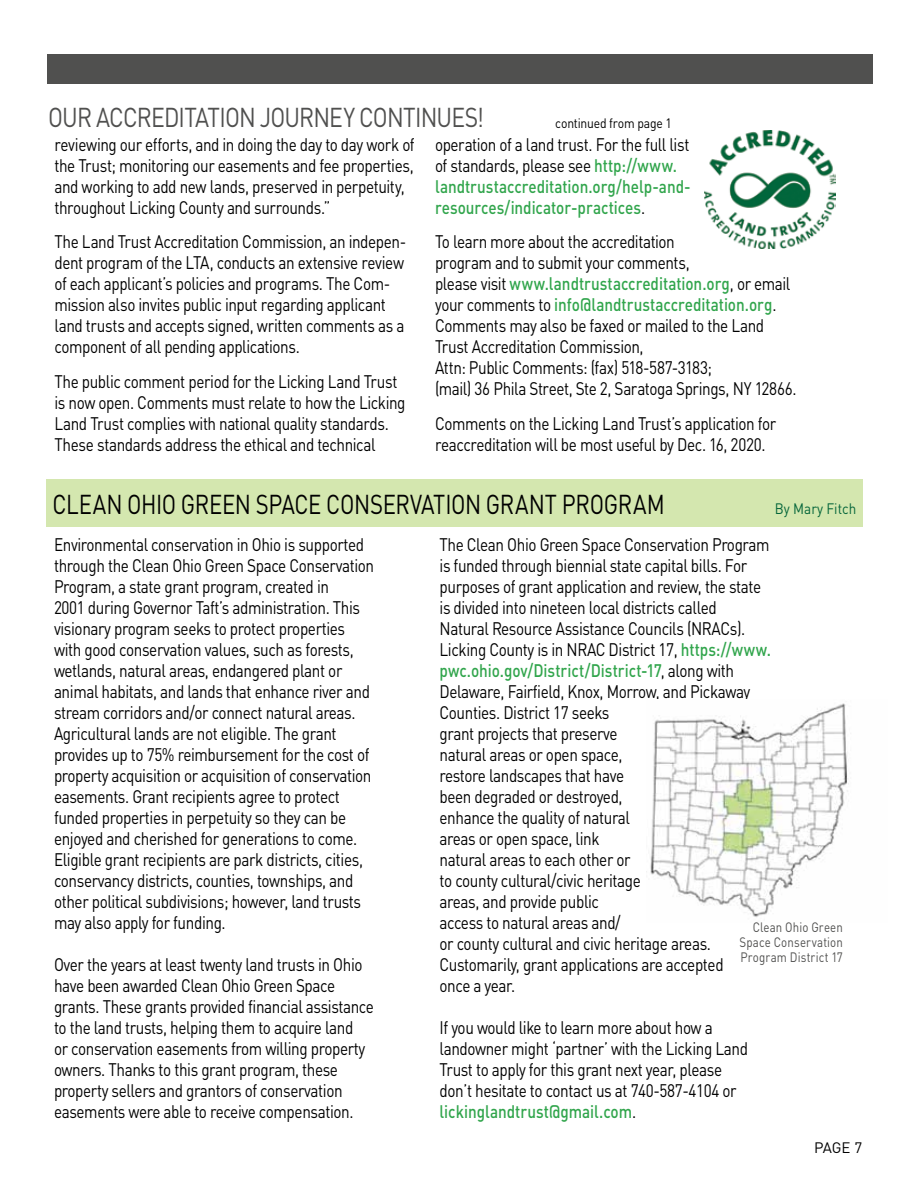
<style>
.page{position:relative;width:918px;height:1188px;background:#fff}
.page>*{position:absolute;margin:0;border:0;box-sizing:border-box;transform-origin:0 0}
.t1{font:27px "DIN Pro";letter-spacing:-.015em;color:#000;scale:.82 1}
.t2{font:27px "DIN Pro";letter-spacing:-.035em;color:#50504f;scale:.85 1}
.t3{font:18px/21px "DIN Pro";letter-spacing:-.025em;color:#000;scale:.85 1}
.t4{font:500 18px/21px "DIN Pro";color:#31a54c;scale:.85 1}
.t5{font:15px "DIN Pro";color:#04653a;scale:.9 1}
.t6{font:15px "DIN Pro";color:#000}
.t7{font:13.5px/15px "DIN Pro";letter-spacing:.01em;color:#50504f;text-align:justify;scale:.85 1}
.t8{font:13.5px "DIN Pro";letter-spacing:-.015em;color:#000;scale:.9 1}
.s1{font-weight:400;color:#000}
.s2{font-weight:500;color:#31a54c}
</style>
<div class="page">
<div style="left:48px;top:54px;width:825px;height:30px;background:#50504f"></div>
<div style="left:46px;top:480px;width:816px;height:47px;background:#d4e7af"></div>
<img style="left:705px;top:130px;width:131px;height:119px">
<img style="left:646px;top:703px;width:203px;height:214px">
<h1 class="t2" style="left:48px;top:96px;width:514px">OUR ACCREDITATION JOURNEY CONTINUES!</h1>
<p class="t8" style="left:555px;top:112px;width:131px">continued from page 1</p>
<p class="t3" style="left:54px;top:132px;width:425px">reviewing our efforts, and in doing the day to day work of the Trust; monitoring our easements and fee properties, and working to add new lands, preserved in perpetuity, throughout Licking County and surrounds.”</p>
<p class="t3" style="left:54px;top:229px;width:415px">The Land Trust Accreditation Commission, an indepen&shy;dent program of the LTA, conducts an extensive review of each applicant’s policies and programs. The Com&shy;mission also invites public input regarding applicant land trusts and accepts signed, written comments as a component of all pending applications.</p>
<p class="t3" style="left:54px;top:369px;width:415px">The public comment period for the Licking Land Trust is now open. Comments must relate to how the Licking Land Trust complies with national quality standards.<br>These standards address the ethical and technical</p>
<p class="t4" style="left:435px;top:132px;width:302px"><span class="s1">operation of a land trust. For the full list of standards, please see</span> http://www. landtrustaccreditation.org/help-and&shy;resources/indicator-practices<span class="s1">.</span></p>
<p class="t3" style="left:435px;top:229px;width:427px">To learn more about the accreditation<br>program and to submit your comments,<br>please visit <span class="s2">www.landtrustaccreditation.org</span>, or email your comments to <span class="s2">info@landtrustaccreditation.org</span>.<br>Comments may also be faxed or mailed to the Land Trust Accreditation Commission,<br>Attn: Public Comments: (fax) 518-587-3183;<br>(mail) 36 Phila Street, Ste 2, Saratoga Springs, NY 12866.</p>
<p class="t3" style="left:435px;top:411px;width:403px">Comments on the Licking Land Trust’s application for reaccreditation will be most useful by Dec. 16, 2020.</p>
<h1 class="t1" style="left:53px;top:483px;width:748px">CLEAN OHIO GREEN SPACE CONSERVATION GRANT PROGRAM</h1>
<p class="t5" style="left:775px;top:497px;width:92px">By Mary Fitch</p>
<p class="t3" style="left:54px;top:532px;width:378px">Environmental conservation in Ohio is supported through the Clean Ohio Green Space Conservation Program, a state grant program, created in<br>2001 during Governor Taft’s administration. This visionary program seeks to protect properties with good conservation values, such as forests, wetlands, natural areas, endangered plant or animal habitats, and lands that enhance river and stream corridors and/or connect natural areas.<br>Agricultural lands are not eligible. The grant provides up to 75% reimbursement for the cost of property acquisition or acquisition of conservation easements. Grant recipients agree to protect funded properties in perpetuity so they can be enjoyed and cherished for generations to come.<br>Eligible grant recipients are park districts, cities, conservancy districts, counties, townships, and other political subdivisions; however, land trusts may also apply for funding.</p>
<p class="t3" style="left:54px;top:952px;width:378px">Over the years at least twenty land trusts in Ohio have been awarded Clean Ohio Green Space grants. These grants provided financial assistance to the land trusts, helping them to acquire land<br>or conservation easements from willing property owners. Thanks to this grant program, these property sellers and grantors of conservation easements were able to receive compensation.</p>
<p class="t3" style="left:440px;top:532px;width:392px">The Clean Ohio Green Space Conservation Program is funded through biennial state capital bills. For purposes of grant application and review, the state is divided into nineteen local districts called<br>Natural Resource Assistance Councils (NRACs).<br>Licking County is in NRAC District 17, <span class="s2">https://www. pwc.ohio.gov/District/District-17</span>, along with Delaware, Fairfield, Knox, Morrow, and Pickaway Counties. District 17 seeks<br>grant projects that preserve<br>natural areas or open space,<br>restore landscapes that have<br>been degraded or destroyed,<br>enhance the quality of natural<br>areas or open space, link<br>natural areas to each other or<br>to county cultural/civic heritage<br>areas, and provide public<br>access to natural areas and/<br>or county cultural and civic heritage areas.<br>Customarily, grant applications are accepted<br>once a year.</p>
<p class="t3" style="left:440px;top:1015px;width:365px">If you would like to learn more about how a landowner might ‘partner’ with the Licking Land Trust to apply for this grant next year, please don’t hesitate to contact us at 740-587-4104 or <span class="s2">lickinglandtrust@gmail.com</span>.</p>
<p class="t7" style="left:740px;top:918px;width:123px;text-indent:13px">Clean Ohio Green Space Conservation Program District 17</p>
<p class="t6" style="left:814px;top:1136px;width:50px">PAGE 7</p>
</div>
